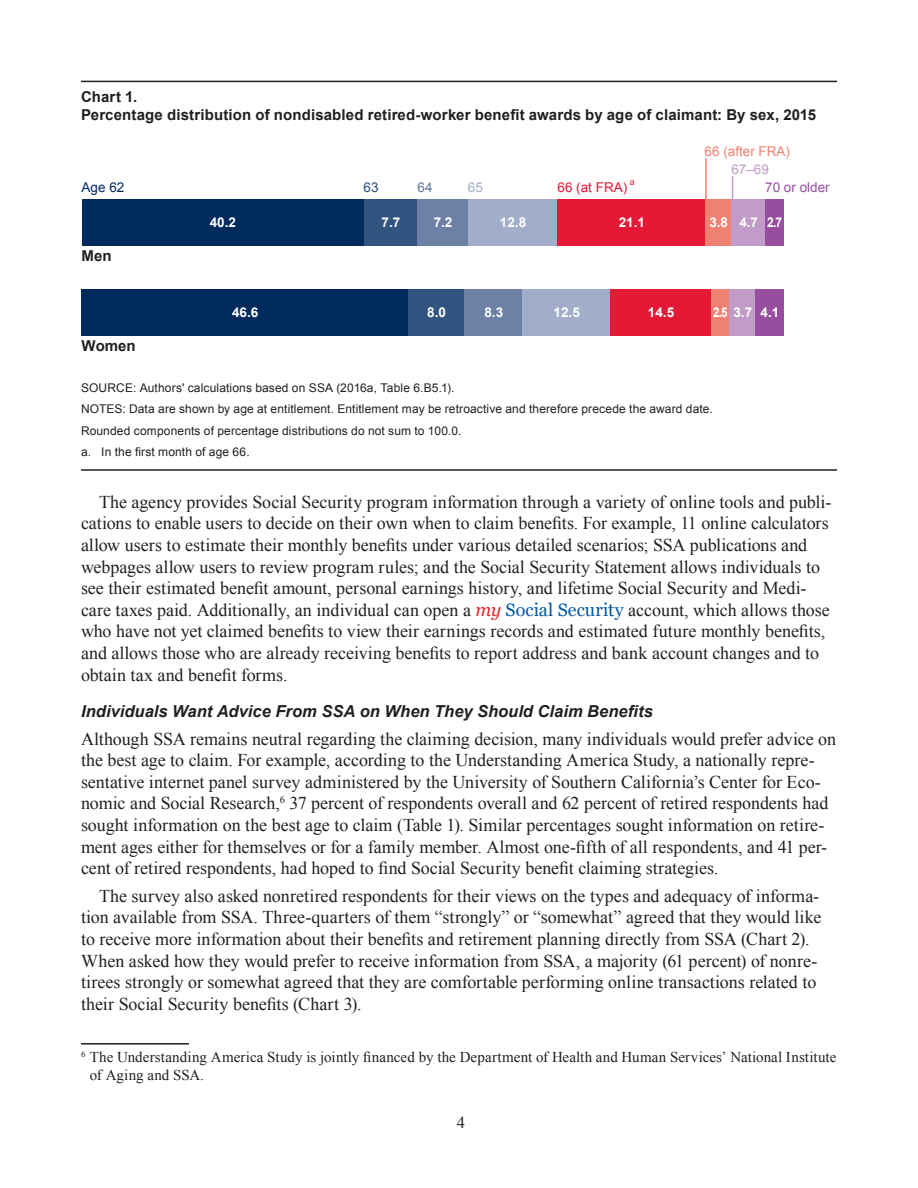
<style>
.page{position:relative;width:918px;height:1188px;background:#fff}
.page>*{position:absolute;margin:0;border:0;box-sizing:border-box;transform-origin:0 0}
._5_-_Para_R_S{font:18px/21.6px "Times New Roman";color:#231f20}
._6_-_ParaFirst_R_S{font:18px/21.6px "Times New Roman";color:#231f20}
._2_-_Heading2{font:italic 700 16.5px "Arial";color:#231f20}
.t1{font:16.5px "Times New Roman";color:#231f20}
._12_-_Endnote_R_S{font:15px/18px "Times New Roman";letter-spacing:.005em;color:#231f20}
._14_-_Chart_Title{font:700 15px/18px "Arial";letter-spacing:.01em;color:#231f20}
.t2{font:700 13.5px "Arial";color:#fff}
.t3{font:13.5px "Arial";color:#ef8172}
.t4{font:700 13.5px "Arial";color:#fff;scale:.85 1}
.t5{font:13.5px "Arial";color:#e51836}
.t6{font:13.5px "Arial";color:#974e9e}
.t7{font:13.5px "Arial";color:#00295c}
.t8{font:13.5px "Arial";color:#c19cc8}
.t9{font:13.5px "Arial";color:#284c7b}
.t10{font:13.5px "Arial";color:#60779f}
.t11{font:13.5px "Arial";color:#a2aec9}
._16_-_Chart_Note{font:12px "Arial";letter-spacing:.01em;color:#231f20}
._15_-_Source{font:12px "Arial";letter-spacing:.01em;color:#231f20}
._17b_-_Chart_Footnot{font:12px "Arial";letter-spacing:.015em;color:#231f20}
.t12{font:8.7px "Arial";color:#e51836}
.s1{font-family:"Georgia";font-style:italic;color:#ee2126}
.s2{font-family:"Georgia";color:#0157a2}
</style>
<div class="page">
<div style="left:82px;top:199px;width:282px;height:47px;background:#00295c"></div>
<div style="left:364px;top:199px;width:54px;height:47px;background:#325481"></div>
<div style="left:418px;top:199px;width:50px;height:47px;background:#6d81a7"></div>
<div style="left:468px;top:199px;width:90px;height:47px;background:#a2aec9"></div>
<div style="left:558px;top:199px;width:147px;height:47px;background:#e51836"></div>
<div style="left:705px;top:199px;width:27px;height:47px;background:#ef8172"></div>
<div style="left:732px;top:199px;width:33px;height:47px;background:#c19cc8"></div>
<div style="left:765px;top:199px;width:19px;height:47px;background:#974e9e"></div>
<div style="left:82px;top:289px;width:326px;height:47px;background:#00295c"></div>
<div style="left:408px;top:289px;width:56px;height:47px;background:#325481"></div>
<div style="left:464px;top:289px;width:58px;height:47px;background:#6d81a7"></div>
<div style="left:522px;top:289px;width:88px;height:47px;background:#a2aec9"></div>
<div style="left:610px;top:289px;width:102px;height:47px;background:#e51836"></div>
<div style="left:712px;top:289px;width:17px;height:47px;background:#ef8172"></div>
<div style="left:729px;top:289px;width:26px;height:47px;background:#c19cc8"></div>
<div style="left:755px;top:289px;width:29px;height:47px;background:#974e9e"></div>
<svg style="left:732px;top:176px;width:1px;height:23px"></svg>
<hr style="left:705px;top:158px;width:2px;height:41px;background:#ef8172">
<hr style="left:81px;top:1043px;width:108px;height:2px;background:#231f20">
<hr style="left:81px;top:81px;width:756px;height:1px;background:#231f20">
<hr style="left:81px;top:469px;width:756px;height:2px;background:#231f20">
<p class="_14_-_Chart_Title" style="left:81px;top:89px;width:737px">Chart 1.<br>Percentage distribution of nondisabled retired-worker benefit awards by age of claimant: By sex, 2015</p>
<p class="t7" style="left:82px;top:179px;width:44px">Age 62</p>
<p class="t9" style="left:364px;top:179px;width:17px">63</p>
<p class="t10" style="left:418px;top:179px;width:17px">64</p>
<p class="t11" style="left:468px;top:179px;width:17px">65</p>
<p class="t5" style="left:558px;top:179px;width:71px">66 (at FRA)</p>
<p class="t12" style="left:630px;top:176px;width:6px">a</p>
<p class="t3" style="left:705px;top:143px;width:87px">66 (after FRA)</p>
<p class="t8" style="left:731px;top:161px;width:39px">67–69</p>
<p class="t6" style="left:765px;top:179px;width:66px">70 or older</p>
<p class="_14_-_Chart_Title" style="left:82px;top:247px;width:32px">Men</p>
<p class="_14_-_Chart_Title" style="left:82px;top:337px;width:56px">Women</p>
<p class="t2" style="left:210px;top:214px;width:28px">40.2</p>
<p class="t2" style="left:382px;top:214px;width:20px">7.7</p>
<p class="t2" style="left:434px;top:214px;width:20px">7.2</p>
<p class="t2" style="left:500px;top:214px;width:28px">12.8</p>
<p class="t2" style="left:619px;top:214px;width:28px">21.1</p>
<p class="t2" style="left:709px;top:214px;width:74px">3.8 4.7 2.7</p>
<p class="t2" style="left:232px;top:304px;width:28px">46.6</p>
<p class="t2" style="left:427px;top:304px;width:20px">8.0</p>
<p class="t2" style="left:484px;top:304px;width:20px">8.3</p>
<p class="t2" style="left:554px;top:304px;width:28px">12.5</p>
<p class="t4" style="left:713px;top:304px;width:79px">2.5 3.7 4.1</p>
<p class="t2" style="left:648px;top:304px;width:28px">14.5</p>
<p class="_15_-_Source" style="left:81px;top:380px;width:375px">SOURCE: Authors' calculations based on SSA (2016a, Table 6.B5.1).</p>
<p class="_16_-_Chart_Note" style="left:81px;top:401px;width:633px">NOTES: Data are shown by age at entitlement. Entitlement may be retroactive and therefore precede the award date.</p>
<p class="_16_-_Chart_Note" style="left:81px;top:423px;width:382px">Rounded components of percentage distributions do not sum to 100.0.</p>
<p class="_17b_-_Chart_Footnot" style="left:81px;top:444px;width:170px">a. In the first month of age 66.</p>
<p class="_5_-_Para_R_S" style="left:81px;top:491px;width:752px;text-indent:18px">The agency provides Social Security program information through a variety of online tools and publi&shy;cations to enable users to decide on their own when to claim benefits. For example, 11 online calculators allow users to estimate their monthly benefits under various detailed scenarios; SSA publications and webpages allow users to review program rules; and the Social Security Statement allows individuals to see their estimated benefit amount, personal earnings history, and lifetime Social Security and Medi&shy;care taxes paid. Additionally, an individual can open a <span class="s1">my</span> <span class="s2">Social Security</span> account, which allows those who have not yet claimed benefits to view their earnings records and estimated future monthly benefits, and allows those who are already receiving benefits to report address and bank account changes and to obtain tax and benefit forms.</p>
<p class="_2_-_Heading2" style="left:81px;top:700px;width:573px">Individuals Want Advice From SSA on When They Should Claim Benefits</p>
<p class="_6_-_ParaFirst_R_S" style="left:81px;top:727px;width:757px">Although SSA remains neutral regarding the claiming decision, many individuals would prefer advice on the best age to claim. For example, according to the Understanding America Study, a nationally repre&shy;sentative internet panel survey administered by the University of Southern California’s Center for Eco&shy;nomic and Social Research,<sup>6</sup> 37 percent of respondents overall and 62 percent of retired respondents had sought information on the best age to claim (Table 1). Similar percentages sought information on retire&shy;ment ages either for themselves or for a family member. Almost one-fifth of all respondents, and 41 per&shy;cent of retired respondents, had hoped to find Social Security benefit claiming strategies.</p>
<p class="_5_-_Para_R_S" style="left:81px;top:885px;width:742px;text-indent:18px">The survey also asked nonretired respondents for their views on the types and adequacy of informa&shy;tion available from SSA. Three-quarters of them “strongly” or “somewhat” agreed that they would like to receive more information about their benefits and retirement planning directly from SSA (Chart 2).<br>When asked how they would prefer to receive information from SSA, a majority (61 percent) of nonre&shy;tirees strongly or somewhat agreed that they are comfortable performing online transactions related to their Social Security benefits (Chart 3).</p>
<p class="_12_-_Endnote_R_S" style="left:90px;top:1048px;width:748px;text-indent:-9px"><sup>6</sup> The Understanding America Study is jointly financed by the Department of Health and Human Services’ National Institute of Aging and SSA.</p>
<p class="t1" style="left:457px;top:1111px;width:10px">4</p>
</div>
